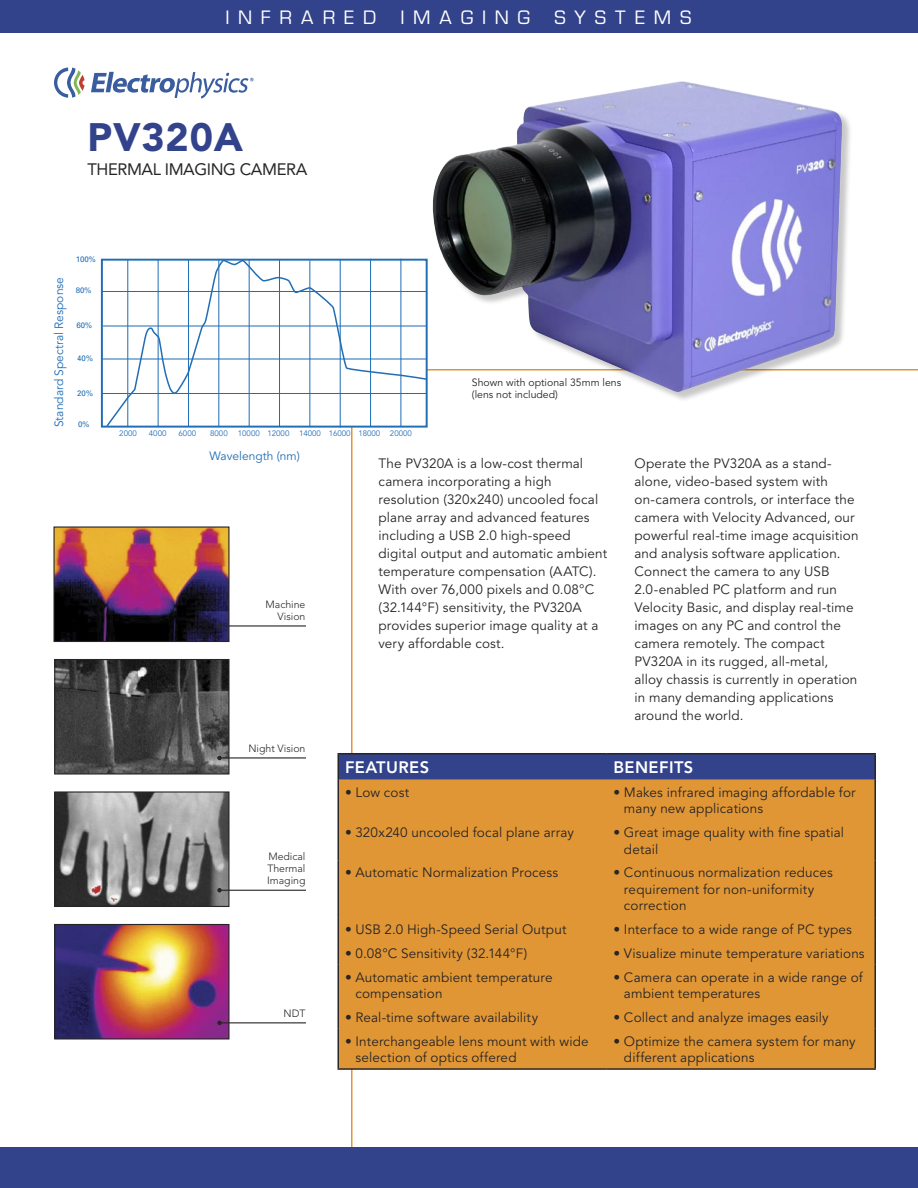
<style>
.page{position:relative;width:918px;height:1188px;background:#fff}
.page>*{position:absolute;margin:0;border:0;box-sizing:border-box;transform-origin:0 0}
.t1{font:900 39.3px "Avenir";letter-spacing:.02em;color:#32428b}
.t2{font:18px "Eurostile";letter-spacing:.49em;color:#fff}
.t3{font:16.5px "Avenir";letter-spacing:-.025em;color:#272525}
.t4{font:800 16.5px "Avenir";letter-spacing:.025em;color:#fff}
.t5{font:13.5px/18px "Avenir";letter-spacing:.01em;color:#272525}
.t6{font:12px "Avenir";color:#216eb5}
.t7{font:300 10.5px/12px "Avenir";color:#272525;text-align:justify}
.t8{font:10.5px/12px "Avenir";color:#272525}
.t9{font:7.95px "Avenir";color:#216eb5}
.t10{font:7.95px "Univers";color:#216eb5}
</style>
<div class="page">
<div style="left:0;top:1148px;width:918px;height:40px;background:#32428b"></div>
<svg style="left:54px;top:68px;width:31px;height:30px"></svg>
<svg style="left:91px;top:72px;width:163px;height:27px"></svg>
<div style="left:0;top:0;width:918px;height:33px;background:#32428b"></div>
<hr style="left:102px;top:291px;width:324px;height:1px;background:#216eb5">
<hr style="left:103px;top:326px;width:324px;height:1px;background:#216eb5">
<hr style="left:102px;top:359px;width:324px;height:1px;background:#216eb5">
<hr style="left:102px;top:393px;width:324px;height:1px;background:#216eb5">
<svg style="left:105px;top:259px;width:323px;height:169px"></svg>
<hr style="left:401px;top:259px;width:1px;height:168px;background:#216eb5">
<div style="left:432px;top:81px;width:421px;height:322px;background:#272525;opacity:.25"></div>
<img style="left:431px;top:81px;width:412px;height:312px">
<div style="left:339px;top:780px;width:535px;height:288px;background:#e19635"></div>
<hr style="left:338px;top:753px;width:269px;height:1px;background:#272525">
<svg style="left:338px;top:754px;width:536px;height:26px;background:#344388"></svg>
<hr style="left:607px;top:753px;width:269px;height:1px;background:#272525">
<hr style="left:874px;top:754px;width:2px;height:26px;background:#272525">
<hr style="left:338px;top:780px;width:1px;height:40px;background:#272525">
<hr style="left:874px;top:780px;width:2px;height:40px;background:#272525">
<hr style="left:338px;top:820px;width:1px;height:40px;background:#272525">
<hr style="left:874px;top:820px;width:2px;height:40px;background:#272525">
<hr style="left:338px;top:860px;width:1px;height:57px;background:#272525">
<hr style="left:874px;top:860px;width:2px;height:57px;background:#272525">
<hr style="left:874px;top:917px;width:2px;height:24px;background:#272525">
<svg style="left:338px;top:917px;width:1px;height:48px"></svg>
<hr style="left:874px;top:941px;width:2px;height:24px;background:#272525">
<hr style="left:338px;top:965px;width:1px;height:40px;background:#272525">
<hr style="left:874px;top:965px;width:2px;height:40px;background:#272525">
<svg style="left:338px;top:1005px;width:1px;height:24px"></svg>
<hr style="left:874px;top:1005px;width:2px;height:24px;background:#272525">
<hr style="left:338px;top:1029px;width:1px;height:39px;background:#272525">
<hr style="left:874px;top:1029px;width:2px;height:39px;background:#272525">
<hr style="left:338px;top:1068px;width:269px;height:2px;background:#272525">
<hr style="left:607px;top:1068px;width:269px;height:2px;background:#272525">
<img style="left:56px;top:793px;width:172px;height:112px">
<div style="left:54px;top:791px;width:176px;height:116px;border:1px solid #272525"></div>
<img style="left:56px;top:661px;width:172px;height:112px">
<div style="left:54px;top:659px;width:176px;height:116px;border:1px solid #272525"></div>
<img style="left:55px;top:528px;width:173px;height:112px">
<div style="left:53px;top:526px;width:177px;height:116px;border:1px solid #272525"></div>
<img style="left:56px;top:926px;width:172px;height:112px">
<div style="left:54px;top:924px;width:176px;height:116px;border:1px solid #272525"></div>
<hr style="left:220px;top:890px;width:86px;height:1px;background:#272525">
<svg style="left:217px;top:888px;width:5px;height:4px"></svg>
<hr style="left:220px;top:757px;width:86px;height:2px;background:#272525">
<svg style="left:217px;top:756px;width:5px;height:4px"></svg>
<hr style="left:220px;top:625px;width:86px;height:2px;background:#272525">
<svg style="left:217px;top:624px;width:5px;height:4px"></svg>
<hr style="left:220px;top:1022px;width:86px;height:1px;background:#272525">
<svg style="left:217px;top:1021px;width:5px;height:4px"></svg>
<p class="t2" style="left:225px;top:7px;width:152px">INFRARED</p>
<p class="t2" style="left:401px;top:7px;width:131px">IMAGING</p>
<p class="t2" style="left:554px;top:7px;width:139px">SYSTEMS</p>
<p class="t1" style="left:87px;top:113px;width:157px">PV320A</p>
<p class="t3" style="left:87px;top:160px;width:221px">THERMAL IMAGING CAMERA</p>
<p class="t6" style="left:52px;top:427px;width:152px;rotate:-90deg">Standard Spectral Response</p>
<p class="t10" style="left:76px;top:255px;width:22px">100%</p>
<p class="t10" style="left:76px;top:285px;width:17px">80%</p>
<p class="t10" style="left:77px;top:320px;width:17px">60%</p>
<p class="t10" style="left:77px;top:353px;width:17px">40%</p>
<p class="t10" style="left:77px;top:388px;width:17px">20%</p>
<p class="t10" style="left:78px;top:420px;width:13px">0%</p>
<p class="t9" style="left:119px;top:429px;width:19px">2000</p>
<p class="t9" style="left:149px;top:429px;width:19px">4000</p>
<p class="t9" style="left:179px;top:429px;width:19px">6000</p>
<p class="t9" style="left:210px;top:429px;width:19px">8000</p>
<p class="t9" style="left:238px;top:429px;width:176px">10000 12000 14000 16000 18000 20000</p>
<p class="t8" style="left:472px;top:377px;width:151px">Shown with optional 35mm lens (lens not included)</p>
<p class="t6" style="left:210px;top:449px;width:92px">Wavelength (nm)</p>
<p class="t7" style="left:266px;top:599px;width:41px;text-align:right">Machine<br>Vision</p>
<p class="t7" style="left:248px;top:743px;width:59px">Night Vision</p>
<p class="t7" style="left:267px;top:851px;width:40px">Medical Thermal Imaging</p>
<p class="t7" style="left:284px;top:1007px;width:23px">NDT</p>
<p class="t5" style="left:378px;top:455px;width:230px">The PV320A is a low-cost thermal camera incorporating a high resolution (320x240) uncooled focal plane array and advanced features including a USB 2.0 high-speed digital output and automatic ambient temperature compensation (AATC).<br>With over 76,000 pixels and 0.08°C (32.144°F) sensitivity, the PV320A provides superior image quality at a very affordable cost.</p>
<p class="t5" style="left:634px;top:455px;width:226px">Operate the PV320A as a stand&shy;alone, video-based system with on-camera controls, or interface the camera with Velocity Advanced, our powerful real-time image acquisition and analysis software application.<br>Connect the camera to any USB<br>2.0-enabled PC platform and run<br>Velocity Basic, and display real-time images on any PC and control the camera remotely. The compact<br>PV320A in its rugged, all-metal, alloy chassis is currently in operation in many demanding applications around the world.</p>
<p class="t4" style="left:345px;top:758px;width:86px">FEATURES</p>
<p class="t4" style="left:613px;top:758px;width:81px">BENEFITS</p>
<p class="t5" style="left:345px;top:784px;width:66px">• Low cost</p>
<p class="t5" style="left:624px;top:784px;width:233px;line-height:16.5px;text-indent:-11px">• Makes infrared imaging affordable for many new applications</p>
<p class="t5" style="left:345px;top:824px;width:231px">• 320x240 uncooled focal plane array</p>
<p class="t5" style="left:624px;top:825px;width:222px;line-height:16.5px;text-indent:-11px">• Great image quality with fine spatial detail</p>
<p class="t5" style="left:345px;top:864px;width:215px">• Automatic Normalization Process</p>
<p class="t5" style="left:624px;top:865px;width:210px;line-height:16.5px;text-indent:-11px">• Continuous normalization reduces requirement for non-uniformity correction</p>
<p class="t5" style="left:345px;top:921px;width:223px">• USB 2.0 High-Speed Serial Output</p>
<p class="t5" style="left:613px;top:921px;width:240px">• Interface to a wide range of PC types</p>
<p class="t5" style="left:345px;top:945px;width:184px">• 0.08°C Sensitivity (32.144°F)</p>
<p class="t5" style="left:613px;top:945px;width:253px">• Visualize minute temperature variations</p>
<p class="t5" style="left:356px;top:969px;width:199px;line-height:16.5px;text-indent:-11px">• Automatic ambient temperature compensation</p>
<p class="t5" style="left:624px;top:969px;width:240px;line-height:16.5px;text-indent:-11px">• Camera can operate in a wide range of ambient temperatures</p>
<p class="t5" style="left:345px;top:1009px;width:195px">• Real-time software availability</p>
<p class="t5" style="left:613px;top:1009px;width:217px">• Collect and analyze images easily</p>
<p class="t5" style="left:356px;top:1033px;width:235px;line-height:16.5px;text-indent:-11px">• Interchangeable lens mount with wide selection of optics offered</p>
<p class="t5" style="left:624px;top:1033px;width:233px;line-height:16.5px;text-indent:-11px">• Optimize the camera system for many different applications</p>
</div>
